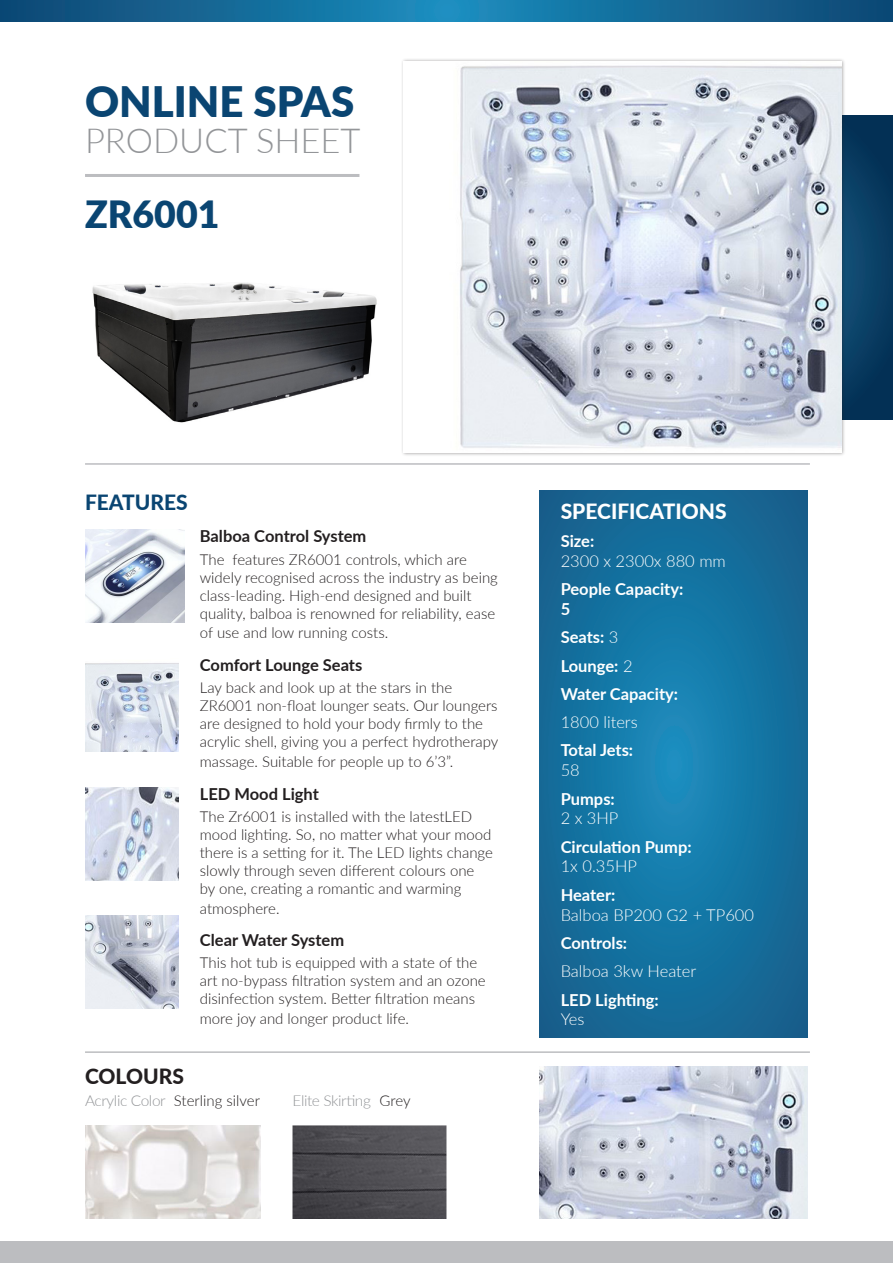
<style>
.page{position:relative;width:893px;height:1263px;background:#fff}
.page>*{position:absolute;margin:0;border:0;box-sizing:border-box;transform-origin:0 0}
.t1{font:900 42px "Lato";color:#0a4572}
.t2{font:900 37.5px "Lato";color:#0a4572}
.t3{font:300 34.5px "Lato";color:#939598}
.t4{font:800 21px "Lato";color:#fff}
.t5{font:800 21px "Lato";color:#0a4572}
.t6{font:800 21px "Lato";color:#231f20}
.t7{font:700 16.5px/19.8px "Lato";color:#fff}
.t8{font:300 16.5px "Lato";color:#fff}
.t9{font:700 16.5px "Lato";color:#231f20}
.t10{font:300 15px/18px "Lato";color:#231f20}
.t11{font:300 15px "Lato";letter-spacing:-.025em;color:#939598}
.s1{font-weight:300}
</style>
<div class="page">
<svg style="left:846px;top:115px;width:47px;height:304px;background:#083a60"></svg>
<img style="left:92px;top:283px;width:285px;height:140px">
<hr style="left:85px;top:174px;width:274px;height:3px;background:#bcbdc0">
<hr style="left:85px;top:463px;width:725px;height:2px;background:#bcbdc0">
<hr style="left:85px;top:1051px;width:725px;height:2px;background:#bcbdc0">
<img style="left:85px;top:1125px;width:175px;height:94px">
<img style="left:292px;top:1125px;width:154px;height:94px">
<img style="left:539px;top:1067px;width:269px;height:152px">
<img style="left:85px;top:663px;width:94px;height:88px">
<img style="left:85px;top:787px;width:94px;height:94px">
<img style="left:85px;top:915px;width:94px;height:94px">
<svg style="left:539px;top:491px;width:269px;height:546px;background:#15719f"></svg>
<svg style="left:0;top:0;width:893px;height:21px;background:#146997"></svg>
<div style="left:0;top:1242px;width:893px;height:21px;background:#bcbdc0"></div>
<div style="left:401px;top:58px;width:445px;height:398px;background:#231f20;opacity:.41"></div>
<img style="left:404px;top:61px;width:438px;height:392px">
<img style="left:85px;top:529px;width:100px;height:94px">
<p class="t1" style="left:85px;top:70px;width:271px">ONLINE SPAS</p>
<p class="t3" style="left:85px;top:116px;width:277px">PRODUCT SHEET</p>
<p class="t2" style="left:85px;top:187px;width:136px">ZR6001</p>
<p class="t5" style="left:85px;top:486px;width:104px">FEATURES</p>
<p class="t9" style="left:200px;top:524px;width:168px">Balboa Control System</p>
<p class="t10" style="left:200px;top:550px;width:300px">The features ZR6001 controls, which are widely recognised across the industry as being class-leading. High-end designed and built quality, balboa is renowned for reliability, ease</p>
<p class="t10" style="left:200px;top:623px;width:190px">of use and low running costs.</p>
<p class="t9" style="left:200px;top:653px;width:164px">Comfort Lounge Seats</p>
<p class="t10" style="left:200px;top:678px;width:300px">Lay back and look up at the stars in the ZR6001 non-float lounger seats. Our loungers are designed to hold your body firmly to the acrylic shell, giving you a perfect hydrotherapy</p>
<p class="t10" style="left:200px;top:752px;width:255px">massage. Suitable for people up to 6’3”.</p>
<p class="t9" style="left:200px;top:781px;width:121px">LED Mood Light</p>
<p class="t10" style="left:200px;top:807px;width:295px">The Zr6001 is installed with the latestLED mood lighting. So, no matter what your mood there is a setting for it. The LED lights change slowly through seven different colours one by one, creating a romantic and warming</p>
<p class="t10" style="left:200px;top:899px;width:81px">atmosphere.</p>
<p class="t9" style="left:200px;top:928px;width:146px">Clear Water System</p>
<p class="t10" style="left:200px;top:953px;width:287px">This hot tub is equipped with a state of the art no-bypass filtration system and an ozone disinfection system. Better filtration means</p>
<p class="t10" style="left:200px;top:1009px;width:211px">more joy and longer product life.</p>
<p class="t6" style="left:85px;top:1060px;width:100px">COLOURS</p>
<p class="t11" style="left:85px;top:1090px;width:82px">Acrylic Color</p>
<p class="t10" style="left:174px;top:1091px;width:88px">Sterling silver</p>
<p class="t11" style="left:292px;top:1090px;width:80px">Elite Skirting</p>
<p class="t10" style="left:380px;top:1091px;width:32px">Grey</p>
<p class="t4" style="left:561px;top:495px;width:167px">SPECIFICATIONS</p>
<p class="t7" style="left:561px;top:530px;width:35px">Size:</p>
<p class="t8" style="left:561px;top:549px;width:167px">2300 x 2300x 880 mm</p>
<p class="t7" style="left:561px;top:578px;width:124px">People Capacity:<br>5</p>
<p class="t7" style="left:561px;top:627px;width:59px">Seats: <span class="s1">3</span></p>
<p class="t7" style="left:561px;top:655px;width:73px">Lounge: <span class="s1">2</span></p>
<p class="t7" style="left:561px;top:683px;width:119px">Water Capacity:</p>
<p class="t8" style="left:561px;top:711px;width:79px">1800 liters</p>
<p class="t7" style="left:561px;top:740px;width:74px">Total Jets:</p>
<p class="t8" style="left:561px;top:759px;width:21px">58</p>
<p class="t7" style="left:561px;top:788px;width:56px">Pumps:</p>
<p class="t8" style="left:561px;top:807px;width:59px">2 x 3HP</p>
<p class="t7" style="left:561px;top:836px;width:132px">Circulation Pump:<br><span class="s1">1x 0.35HP</span></p>
<p class="t7" style="left:561px;top:884px;width:56px">Heater:</p>
<p class="t8" style="left:561px;top:903px;width:195px">Balboa BP200 G2 + TP600</p>
<p class="t7" style="left:561px;top:932px;width:68px">Controls:</p>
<p class="t8" style="left:561px;top:960px;width:137px">Balboa 3kw Heater</p>
<p class="t7" style="left:561px;top:989px;width:100px">LED Lighting:</p>
<p class="t8" style="left:561px;top:1008px;width:25px">Yes</p>
</div>
